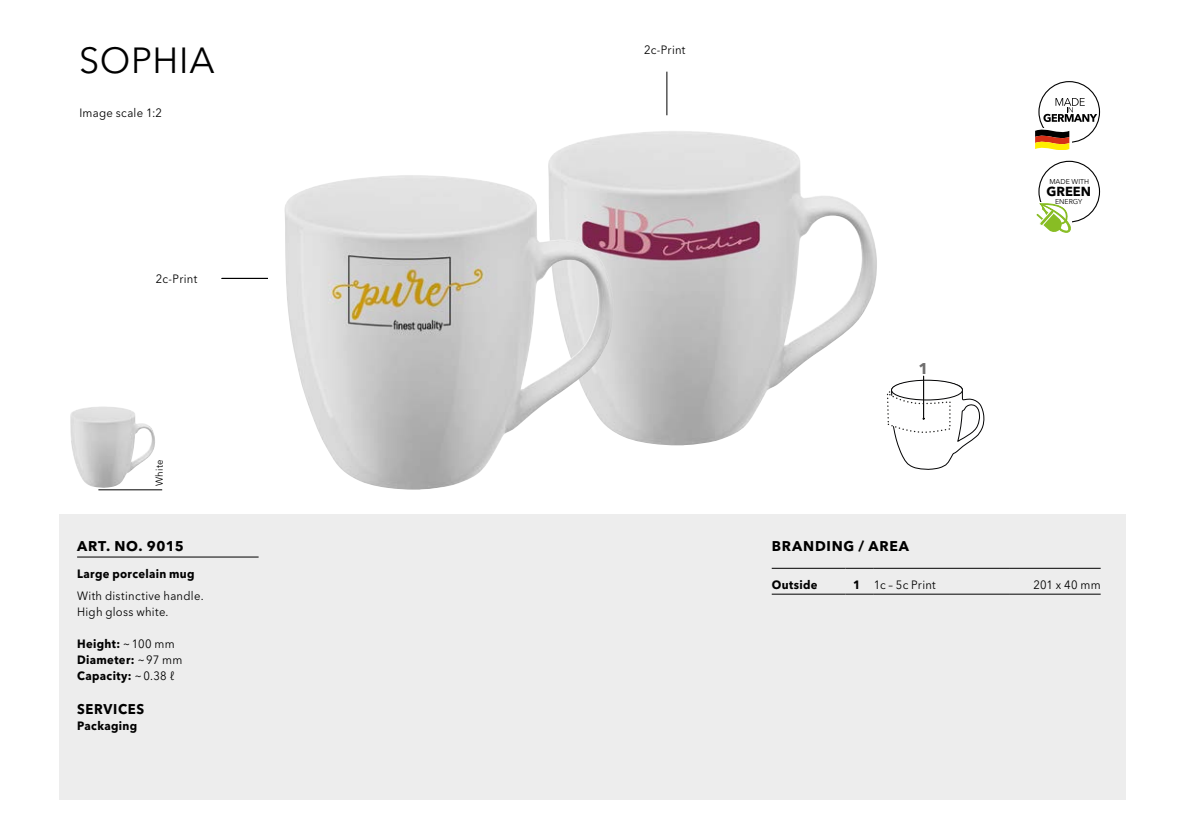
<style>
.page{position:relative;width:1191px;height:840px;background:#fff}
.page>*{position:absolute;margin:0;border:0;box-sizing:border-box;transform-origin:0 0}
.t1{font:36px "Avenir Next W1 G";letter-spacing:.025em;color:#000}
.t2{font:700 15.4px "Avenir Next W1 G";color:#706f6f}
.t3{font:700 14px "Avenir Next W1 G";letter-spacing:.05em;color:#000}
.t4{font:700 14px "Avenir Next W1 G";letter-spacing:.05em;color:#000;scale:.94 1}
.t5{font:700 13px "Avenir Next W1 G";color:#000}
.t6{font:12px/16px "Avenir Next W1 G";letter-spacing:.025em;color:#000;scale:.94 1}
.t7{font:700 12px/16px "Avenir Next W1 G";letter-spacing:.03em;color:#000;scale:.94 1}
.t8{font:10px "Avenir Next W1 G";letter-spacing:.03em;color:#000;scale:.94 1}
.t9{font:7px "Avenir Next W1 G";color:#000}
.s1{font-weight:400}
.s2{font-weight:700}
</style>
<div class="page">
<img style="left:548px;top:131px;width:329px;height:315px">
<hr style="left:666px;top:72px;width:1px;height:43px;background:#000">
<svg style="left:1035px;top:81px;width:65px;height:69px"></svg>
<img style="left:284px;top:175px;width:330px;height:315px">
<div style="left:59px;top:514px;width:1066px;height:285px;background:#ededed"></div>
<hr style="left:98px;top:489px;width:64px;height:1px;background:#000">
<hr style="left:222px;top:278px;width:46px;height:1px;background:#000">
<img style="left:70px;top:406px;width:85px;height:81px">
<div style="left:891px;top:379px;width:71px;height:21px;border:1px solid #020203;border-radius:50%"></div>
<svg style="left:886px;top:380px;width:98px;height:90px"></svg>
<hr style="left:923px;top:376px;width:1px;height:43px;background:#000">
<svg style="left:1036px;top:161px;width:64px;height:72px"></svg>
<hr style="left:77px;top:556px;width:182px;height:1px;background:#000">
<hr style="left:771px;top:567px;width:74px;height:1px;background:#000">
<svg style="left:845px;top:567px;width:29px;height:1px"></svg>
<hr style="left:874px;top:567px;width:136px;height:1px;background:#000">
<hr style="left:1010px;top:567px;width:90px;height:1px;background:#000">
<hr style="left:771px;top:593px;width:74px;height:1px;background:#000">
<svg style="left:845px;top:593px;width:29px;height:1px"></svg>
<hr style="left:874px;top:593px;width:136px;height:1px;background:#000">
<hr style="left:1010px;top:593px;width:90px;height:1px;background:#000">
<h1 class="t1" style="left:79px;top:39px;width:137px">SOPHIA</h1>
<p class="t6" style="left:79px;top:105px;width:89px">Image scale 1:2</p>
<p class="t6" style="left:156px;top:270px;width:45px">2c-Print</p>
<p class="t8" style="left:153px;top:486px;width:30px;rotate:-90deg">White</p>
<p class="t3" style="left:77px;top:537px;width:108px">ART. NO. 9015</p>
<p class="t7" style="left:77px;top:565px;width:126px">Large porcelain mug</p>
<p class="t6" style="left:77px;top:587px;width:136px">With distinctive handle.<br>High gloss white.</p>
<p class="t7" style="left:77px;top:635px;width:113px">Height: <span class="s1">~100 mm<br></span>Diameter: <span class="s1">~97 mm<br></span>Capacity: <span class="s1">~0.38 ℓ</span></p>
<p class="t4" style="left:77px;top:700px;width:73px">SERVICES</p>
<p class="t7" style="left:77px;top:717px;width:65px">Packaging</p>
<p class="t6" style="left:644px;top:42px;width:45px">2c-Print</p>
<p class="t9" style="left:1049px;top:178px;width:41px">MADE WITH</p>
<p class="t2" style="left:918px;top:359px;width:12px">1</p>
<p class="t5" style="left:1046px;top:183px;width:46px">GREEN</p>
<p class="t9" style="left:1055px;top:197px;width:29px">ENERGY</p>
<p class="t3" style="left:771px;top:537px;width:139px">BRANDING / AREA</p>
<p class="t7" style="left:771px;top:576px;width:50px">Outside</p>
<p class="t6" style="left:853px;top:576px;width:89px"><span class="s2">1</span> 1c – 5c Print</p>
<p class="t6" style="left:1033px;top:576px;width:73px">201 x 40 mm</p>
</div>
